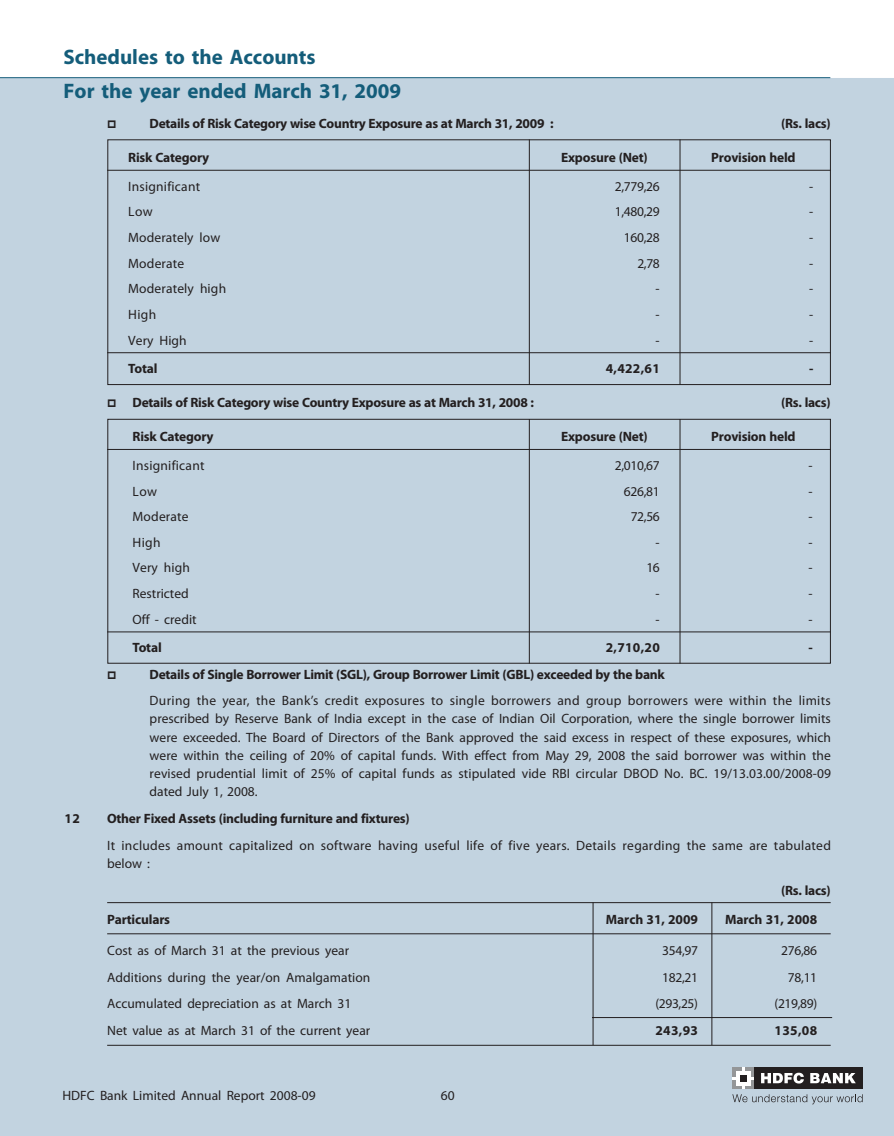
<style>
.page{position:relative;width:894px;height:1136px;background:#fff}
.page>*{position:absolute;margin:0;border:0;box-sizing:border-box;transform-origin:0 0}
.t1{font:700 21px/33.6px "Myriad Pro";color:#145d7a}
.t2{font:13.5px/18.1px "Myriad Pro";letter-spacing:.005em;color:#231f20;text-align:justify}
.t3{font:700 13.5px "Myriad Pro";letter-spacing:-.02em;color:#231f20}
</style>
<div class="page">
<div style="left:0;top:78px;width:894px;height:1057px;background:#c2d3e0"></div>
<hr style="left:0;top:77px;width:830px;height:1px;background:#145d7a">
<svg style="left:732px;top:1094px;width:130px;height:10px"></svg>
<div style="left:754px;top:1067px;width:108px;height:21px;background:#231f20"></div>
<svg style="left:761px;top:1072px;width:43px;height:11px"></svg>
<svg style="left:810px;top:1073px;width:46px;height:10px"></svg>
<svg style="left:732px;top:1067px;width:22px;height:21px"></svg>
<div style="left:736px;top:1070px;width:14px;height:14px;background:#fff"></div>
<hr style="left:742px;top:1067px;width:2px;height:21px;background:#fff">
<hr style="left:732px;top:1076px;width:22px;height:2px;background:#fff">
<div style="left:740px;top:1074px;width:6px;height:7px;background:#231f20"></div>
<hr style="left:107px;top:170px;width:724px;height:1px;background:#231f20">
<hr style="left:107px;top:352px;width:724px;height:1px;background:#231f20">
<hr style="left:107px;top:449px;width:724px;height:1px;background:#231f20">
<hr style="left:107px;top:631px;width:724px;height:1px;background:#231f20">
<hr style="left:107px;top:902px;width:724px;height:1px;background:#231f20">
<hr style="left:107px;top:933px;width:724px;height:1px;background:#231f20">
<hr style="left:107px;top:1044px;width:724px;height:1px;background:#231f20">
<div style="left:107px;top:139px;width:724px;height:246px;border:1px solid #231f20"></div>
<hr style="left:529px;top:139px;width:1px;height:246px;background:#231f20">
<hr style="left:680px;top:139px;width:1px;height:246px;background:#231f20">
<div style="left:107px;top:419px;width:724px;height:244px;border:1px solid #231f20"></div>
<hr style="left:529px;top:419px;width:1px;height:244px;background:#231f20">
<hr style="left:680px;top:419px;width:1px;height:244px;background:#231f20">
<hr style="left:593px;top:902px;width:1px;height:142px;background:#231f20">
<hr style="left:711px;top:902px;width:1px;height:142px;background:#231f20">
<hr style="left:592px;top:1017px;width:240px;height:1px;background:#231f20">
<svg style="left:108px;top:120px;width:8px;height:8px"></svg>
<svg style="left:108px;top:399px;width:8px;height:8px"></svg>
<svg style="left:108px;top:670px;width:8px;height:8px"></svg>
<h1 class="t1" style="left:64px;top:42px;width:339px">Schedules to the Accounts<br>For the year ended March 31, 2009</h1>
<p class="t3" style="left:150px;top:118px;width:406px">Details of Risk Category wise Country Exposure as at March 31, 2009 :</p>
<p class="t3" style="left:781px;top:118px;width:51px">(Rs. lacs)</p>
<p class="t3" style="left:128px;top:152px;width:82px">Risk Category</p>
<p class="t3" style="left:561px;top:152px;width:88px">Exposure (Net)</p>
<p class="t3" style="left:711px;top:152px;width:86px">Provision held</p>
<p class="t2" style="left:128px;top:178px;width:74px">Insignificant</p>
<p class="t2" style="left:615px;top:178px;width:46px">2,779,26</p>
<p class="t2" style="left:809px;top:178px;width:6px">-</p>
<p class="t2" style="left:128px;top:204px;width:26px">Low</p>
<p class="t2" style="left:615px;top:204px;width:46px">1,480,29</p>
<p class="t2" style="left:809px;top:204px;width:6px">-</p>
<p class="t2" style="left:128px;top:229px;width:94px">Moderately low</p>
<p class="t2" style="left:624px;top:229px;width:37px">160,28</p>
<p class="t2" style="left:809px;top:229px;width:6px">-</p>
<p class="t2" style="left:128px;top:255px;width:58px">Moderate</p>
<p class="t2" style="left:637px;top:255px;width:24px">2,78</p>
<p class="t2" style="left:809px;top:255px;width:6px">-</p>
<p class="t2" style="left:128px;top:281px;width:99px">Moderately high</p>
<p class="t2" style="left:655px;top:281px;width:6px">-</p>
<p class="t2" style="left:809px;top:281px;width:6px">-</p>
<p class="t2" style="left:128px;top:306px;width:30px">High</p>
<p class="t2" style="left:655px;top:306px;width:6px">-</p>
<p class="t2" style="left:809px;top:306px;width:6px">-</p>
<p class="t2" style="left:128px;top:332px;width:60px">Very High</p>
<p class="t2" style="left:655px;top:332px;width:6px">-</p>
<p class="t2" style="left:809px;top:332px;width:6px">-</p>
<p class="t3" style="left:128px;top:363px;width:31px">Total</p>
<p class="t3" style="left:606px;top:363px;width:55px">4,422,61</p>
<p class="t3" style="left:809px;top:363px;width:6px">-</p>
<p class="t3" style="left:133px;top:397px;width:403px">Details of Risk Category wise Country Exposure as at March 31, 2008 :</p>
<p class="t3" style="left:781px;top:397px;width:51px">(Rs. lacs)</p>
<p class="t3" style="left:133px;top:431px;width:82px">Risk Category</p>
<p class="t3" style="left:561px;top:431px;width:88px">Exposure (Net)</p>
<p class="t3" style="left:711px;top:431px;width:86px">Provision held</p>
<p class="t2" style="left:133px;top:457px;width:74px">Insignificant</p>
<p class="t2" style="left:615px;top:457px;width:46px">2,010,67</p>
<p class="t2" style="left:808px;top:457px;width:6px">-</p>
<p class="t2" style="left:133px;top:483px;width:26px">Low</p>
<p class="t2" style="left:624px;top:483px;width:37px">626,81</p>
<p class="t2" style="left:808px;top:483px;width:6px">-</p>
<p class="t2" style="left:133px;top:508px;width:58px">Moderate</p>
<p class="t2" style="left:631px;top:508px;width:31px">72,56</p>
<p class="t2" style="left:808px;top:508px;width:6px">-</p>
<p class="t2" style="left:133px;top:534px;width:30px">High</p>
<p class="t2" style="left:655px;top:534px;width:6px">-</p>
<p class="t2" style="left:808px;top:534px;width:6px">-</p>
<p class="t2" style="left:133px;top:560px;width:59px">Very high</p>
<p class="t2" style="left:646px;top:560px;width:15px">16</p>
<p class="t2" style="left:808px;top:560px;width:6px">-</p>
<p class="t2" style="left:133px;top:585px;width:58px">Restricted</p>
<p class="t2" style="left:655px;top:585px;width:6px">-</p>
<p class="t2" style="left:808px;top:585px;width:6px">-</p>
<p class="t2" style="left:133px;top:611px;width:66px">Off - credit</p>
<p class="t2" style="left:655px;top:611px;width:6px">-</p>
<p class="t2" style="left:808px;top:611px;width:6px">-</p>
<p class="t3" style="left:133px;top:642px;width:31px">Total</p>
<p class="t3" style="left:606px;top:642px;width:55px">2,710,20</p>
<p class="t3" style="left:808px;top:642px;width:6px">-</p>
<p class="t3" style="left:150px;top:668px;width:517px">Details of Single Borrower Limit (SGL), Group Borrower Limit (GBL) exceeded by the bank</p>
<p class="t2" style="left:150px;top:692px;width:683px">During the year, the Bank’s credit exposures to single borrowers and group borrowers were within the limits prescribed by Reserve Bank of India except in the case of Indian Oil Corporation, where the single borrower limits were exceeded. The Board of Directors of the Bank approved the said excess in respect of these exposures, which were within the ceiling of 20% of capital funds. With effect from May 29, 2008 the said borrower was within the revised prudential limit of 25% of capital funds as stipulated vide RBI circular DBOD No. BC. 19/13.03.00/2008-09 dated July 1, 2008.</p>
<p class="t3" style="left:64px;top:813px;width:17px">12</p>
<p class="t3" style="left:107px;top:813px;width:304px">Other Fixed Assets (including furniture and fixtures)</p>
<p class="t2" style="left:107px;top:836px;width:725px">It includes amount capitalized on software having useful life of five years. Details regarding the same are tabulated below :</p>
<p class="t3" style="left:781px;top:884px;width:51px">(Rs. lacs)</p>
<p class="t3" style="left:107px;top:913px;width:65px">Particulars</p>
<p class="t3" style="left:606px;top:913px;width:94px">March 31, 2009</p>
<p class="t3" style="left:725px;top:913px;width:94px">March 31, 2008</p>
<p class="t2" style="left:107px;top:942px;width:243px">Cost as of March 31 at the previous year</p>
<p class="t2" style="left:662px;top:942px;width:37px">354,97</p>
<p class="t2" style="left:781px;top:942px;width:37px">276,86</p>
<p class="t2" style="left:107px;top:968px;width:265px">Additions during the year/on Amalgamation</p>
<p class="t2" style="left:662px;top:968px;width:37px">182,21</p>
<p class="t2" style="left:788px;top:968px;width:31px">78,11</p>
<p class="t2" style="left:107px;top:995px;width:246px">Accumulated depreciation as at March 31</p>
<p class="t2" style="left:655px;top:995px;width:44px">(293,25)</p>
<p class="t2" style="left:774px;top:995px;width:44px">(219,89)</p>
<p class="t2" style="left:107px;top:1022px;width:265px">Net value as at March 31 of the current year</p>
<p class="t3" style="left:655px;top:1025px;width:44px">243,93</p>
<p class="t3" style="left:774px;top:1025px;width:44px">135,08</p>
<p class="t2" style="left:63px;top:1086px;width:255px">HDFC Bank Limited Annual Report 2008-09</p>
<p class="t2" style="left:441px;top:1086px;width:15px">60</p>
</div>
